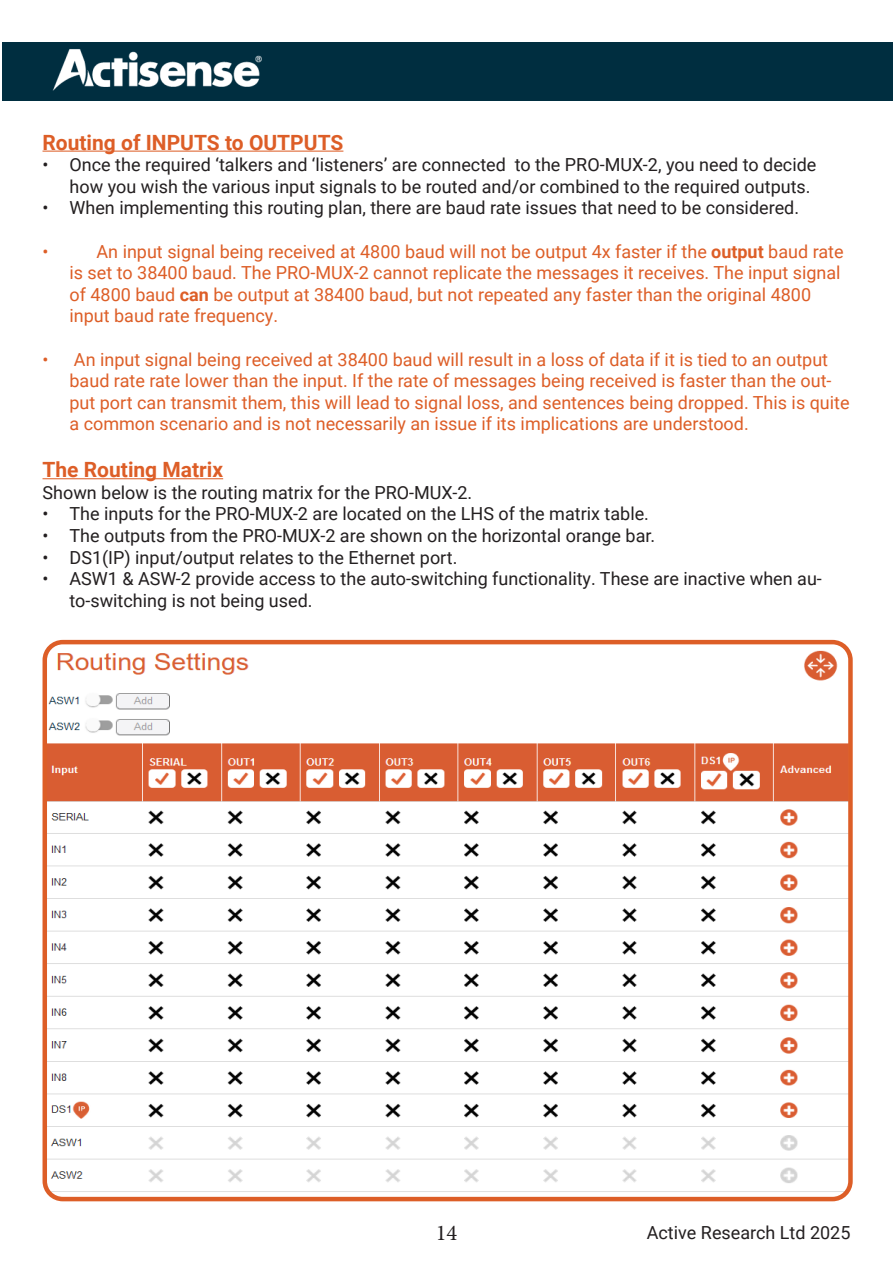
<style>
.page{position:relative;width:893px;height:1263px;background:#fff}
.page>*{position:absolute;margin:0;border:0;box-sizing:border-box;transform-origin:0 0}
.t1{font:22.5px "Minion Pro";color:#231f20}
.t2{font:700 21px "Roboto";color:#dd5e27}
.t3{font:18px/21.6px "Roboto";color:#dd5e27}
.t4{font:18px/21.6px "Roboto";color:#231f20}
.s1{font-weight:700}
</style>
<div class="page">
<hr style="left:43px;top:151px;width:300px;height:1px;background:#dd5e27">
<hr style="left:43px;top:478px;width:180px;height:1px;background:#dd5e27">
<img style="left:48px;top:645px;width:800px;height:550px">
<div style="left:43px;top:640px;width:810px;height:561px;border:4px solid #dd5e27;border-radius:18px"></div>
<div style="left:2px;top:43px;width:891px;height:58px;background:#002e40"></div>
<img style="left:52px;top:49px;width:210px;height:42px">
<p class="t2" style="left:43px;top:127px;width:302px">Routing of INPUTS to OUTPUTS</p>
<p class="t4" style="left:70px;top:153px;width:748px;text-indent:-27px">• Once the required ‘talkers and ‘listeners’ are connected to the PRO-MUX-2, you need to decide how you wish the various input signals to be routed and/or combined to the required outputs.</p>
<p class="t4" style="left:43px;top:196px;width:758px">• When implementing this routing plan, there are baud rate issues that need to be considered.</p>
<p class="t3" style="left:43px;top:240px;width:8px">•</p>
<p class="t3" style="left:70px;top:240px;width:776px;text-indent:27px">An input signal being received at 4800 baud will not be output 4x faster if the <span class="s1">output</span> baud rate is set to 38400 baud. The PRO-MUX-2 cannot replicate the messages it receives. The input signal of 4800 baud <span class="s1">can</span> be output at 38400 baud, but not repeated any faster than the original 4800 input baud rate frequency.</p>
<p class="t3" style="left:70px;top:348px;width:782px;text-indent:-27px">• An input signal being received at 38400 baud will result in a loss of data if it is tied to an output baud rate rate lower than the input. If the rate of messages being received is faster than the out&shy;put port can transmit them, this will lead to signal loss, and sentences being dropped. This is quite a common scenario and is not necessarily an issue if its implications are understood.</p>
<p class="t2" style="left:43px;top:455px;width:182px">The Routing Matrix</p>
<p class="t4" style="left:43px;top:481px;width:431px">Shown below is the routing matrix for the PRO-MUX-2.</p>
<p class="t4" style="left:43px;top:502px;width:608px">• The inputs for the PRO-MUX-2 are located on the LHS of the matrix table.</p>
<p class="t4" style="left:43px;top:524px;width:614px">• The outputs from the PRO-MUX-2 are shown on the horizontal orange bar.</p>
<p class="t4" style="left:43px;top:546px;width:416px">• DS1(IP) input/output relates to the Ethernet port.</p>
<p class="t4" style="left:70px;top:567px;width:754px;text-indent:-27px">• ASW1 &amp; ASW-2 provide access to the auto-switching functionality. These are inactive when au&shy;to-switching is not being used.</p>
<p class="t1" style="left:436px;top:1218px;width:23px">14</p>
<p class="t4" style="left:647px;top:1221px;width:205px">Active Research Ltd 2025</p>
</div>
